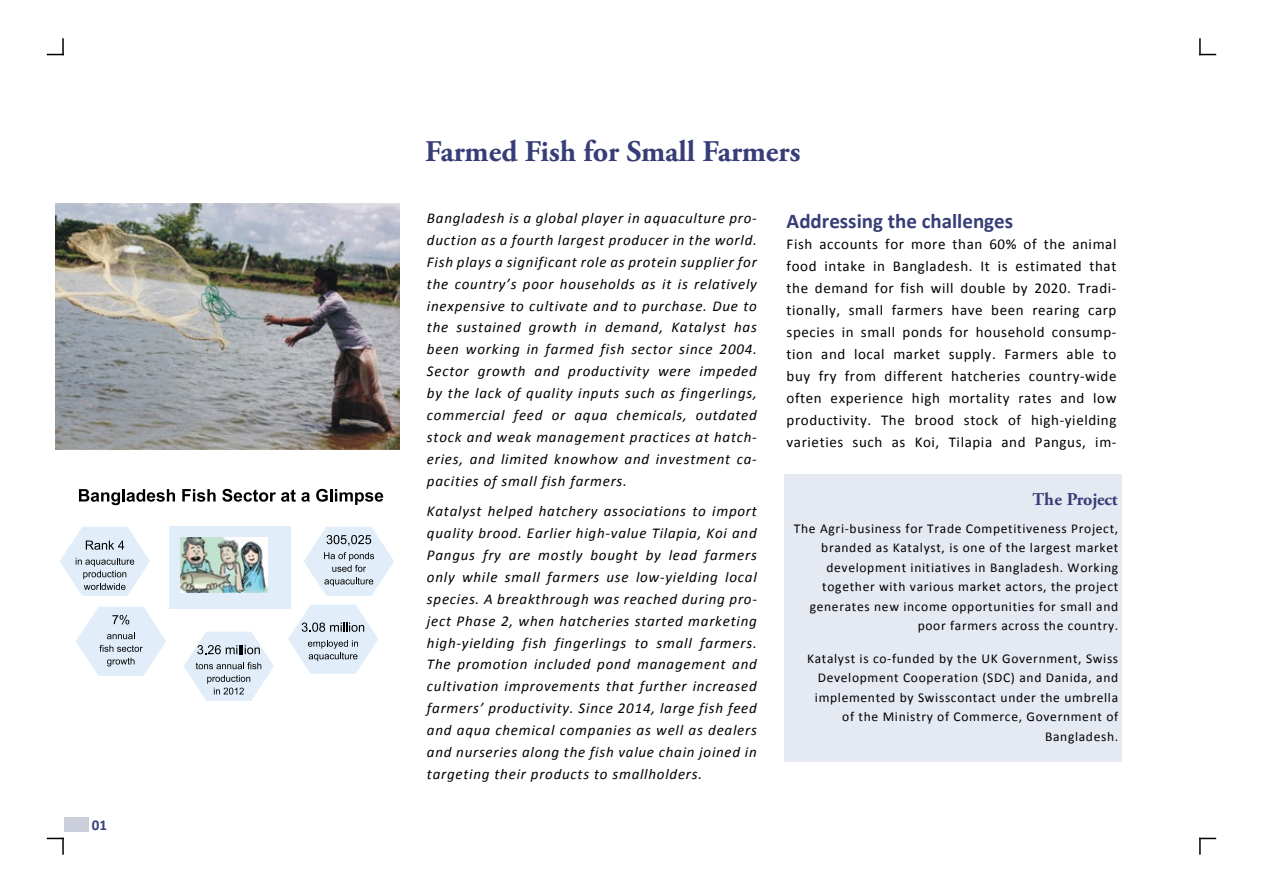
<style>
.page{position:relative;width:1263px;height:893px;background:#fff}
.page>*{position:absolute;margin:0;border:0;box-sizing:border-box;transform-origin:0 0}
.t1{font:700 30px "Adobe Garamond Pro";color:#373d77}
.t2{font:700 21px "Calibri";color:#373d77}
.t3{font:700 18px "Adobe Garamond Pro";letter-spacing:-.01em;color:#373d77}
.t4{font:italic 15px/21.9px "Calibri";letter-spacing:.05em;color:#000;text-align:justify}
.t5{font:15px/21.9px "Calibri";letter-spacing:.04em;color:#000;text-align:justify}
.t6{font:700 15px "Calibri";color:#373d77}
.t7{font:13.5px/19.5px "Calibri";letter-spacing:.05em;color:#000;text-align:right}
</style>
<div class="page">
<div style="left:784px;top:474px;width:337px;height:288px;background:#e5e9f2"></div>
<svg style="left:47px;top:38px;width:17px;height:17px"></svg>
<svg style="left:47px;top:838px;width:17px;height:17px"></svg>
<svg style="left:1199px;top:38px;width:17px;height:17px"></svg>
<svg style="left:1199px;top:838px;width:17px;height:17px"></svg>
<img style="left:55px;top:203px;width:344px;height:246px">
<div style="left:64px;top:817px;width:24px;height:15px;background:#cbcfdb"></div>
<div style="left:169px;top:526px;width:121px;height:83px;background:#e1eef9"></div>
<svg style="left:79px;top:489px;width:96px;height:16px"></svg>
<svg style="left:182px;top:489px;width:34px;height:13px"></svg>
<svg style="left:222px;top:489px;width:88px;height:13px"></svg>
<svg style="left:316px;top:489px;width:67px;height:16px"></svg>
<svg style="left:60px;top:527px;width:90px;height:69px"></svg>
<svg style="left:304px;top:527px;width:90px;height:69px"></svg>
<svg style="left:288px;top:604px;width:90px;height:70px"></svg>
<svg style="left:184px;top:632px;width:90px;height:69px"></svg>
<svg style="left:76px;top:607px;width:90px;height:69px"></svg>
<img style="left:180px;top:537px;width:88px;height:55px">
<p class="t6" style="left:92px;top:815px;width:17px">01</p>
<h1 class="t1" style="left:425px;top:134px;width:377px">Farmed Fish for Small Farmers</h1>
<p class="t4" style="left:427px;top:206px;width:331px">Bangladesh is a global player in aquaculture pro&shy;duction as a fourth largest producer in the world.<br>Fish plays a significant role as protein supplier for the country’s poor households as it is relatively inexpensive to cultivate and to purchase. Due to the sustained growth in demand, Katalyst has been working in farmed fish sector since 2004.<br>Sector growth and productivity were impeded by the lack of quality inputs such as fingerlings, commercial feed or aqua chemicals, outdated stock and weak management practices at hatch&shy;eries, and limited knowhow and investment ca&shy;pacities of small fish farmers.</p>
<p class="t4" style="left:427px;top:500px;width:331px">Katalyst helped hatchery associations to import quality brood. Earlier high-value Tilapia, Koi and Pangus fry are mostly bought by lead farmers only while small farmers use low-yielding local species. A breakthrough was reached during pro&shy;ject Phase 2, when hatcheries started marketing high-yielding fish fingerlings to small farmers.<br>The promotion included pond management and cultivation improvements that further increased farmers’ productivity. Since 2014, large fish feed and aqua chemical companies as well as dealers and nurseries along the fish value chain joined in targeting their products to smallholders.</p>
<h2 class="t2" style="left:787px;top:208px;width:228px">Addressing the challenges</h2>
<p class="t5" style="left:787px;top:233px;width:331px">Fish accounts for more than 60% of the animal food intake in Bangladesh. It is estimated that the demand for fish will double by 2020. Tradi&shy;tionally, small farmers have been rearing carp species in small ponds for household consump&shy;tion and local market supply. Farmers able to buy fry from different hatcheries country-wide often experience high mortality rates and low productivity. The brood stock of high-yielding varieties such as Koi, Tilapia and Pangus, im-</p>
<p class="t3" style="left:1032px;top:488px;width:87px">The Project</p>
<p class="t7" style="left:794px;top:519px;width:326px">The Agri-business for Trade Competitiveness Project, branded as Katalyst, is one of the largest market development initiatives in Bangladesh. Working together with various market actors, the project generates new income opportunities for small and poor farmers across the country.</p>
<p class="t7" style="left:807px;top:648px;width:313px">Katalyst is co-funded by the UK Government, Swiss Development Cooperation (SDC) and Danida, and implemented by Swisscontact under the umbrella of the Ministry of Commerce, Government of Bangladesh.</p>
</div>
